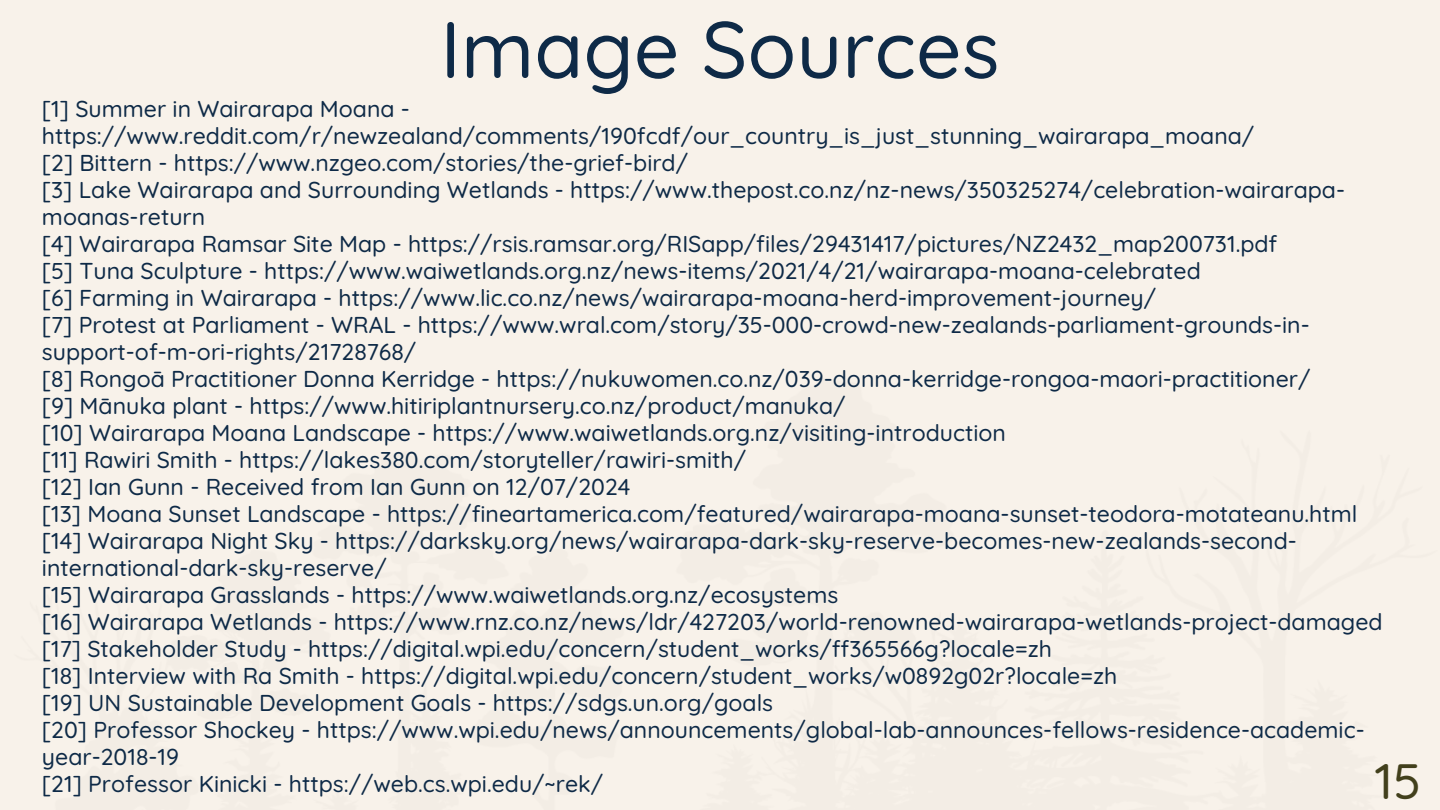
<style>
.page{position:relative;width:1440px;height:810px;background:#f8f2ea}
.page>*{position:absolute;margin:0;border:0;box-sizing:border-box;transform-origin:0 0}
.t1{font:500 80px "Quicksand";color:#0e2a47}
.t2{font:500 50px "Quicksand";color:#42401c}
.t3{font:500 23px/27px "Quicksand";color:#0e2a47}
</style>
<div class="page">
<h1 class="t1" style="left:440px;top:-2px;width:561px">Image Sources</h1>
<p class="t3" style="left:42px;top:95px;width:1214px">[1] Summer in Wairarapa Moana - https://www.reddit.com/r/newzealand/comments/190fcdf/our_country_is_just_stunning_wairarapa_moana/</p>
<p class="t3" style="left:42px;top:149px;width:648px">[2] Bittern - https://www.nzgeo.com/stories/the-grief-bird/</p>
<p class="t3" style="left:42px;top:176px;width:1305px">[3] Lake Wairarapa and Surrounding Wetlands - https://www.thepost.co.nz/nz-news/350325274/celebration-wairarapa&shy;moanas-return</p>
<p class="t3" style="left:42px;top:230px;width:1237px">[4] Wairarapa Ramsar Site Map - https://rsis.ramsar.org/RISapp/files/29431417/pictures/NZ2432_map200731.pdf</p>
<p class="t3" style="left:42px;top:257px;width:1160px">[5] Tuna Sculpture - https://www.waiwetlands.org.nz/news-items/2021/4/21/wairarapa-moana-celebrated</p>
<p class="t3" style="left:42px;top:284px;width:1116px">[6] Farming in Wairarapa - https://www.lic.co.nz/news/wairarapa-moana-herd-improvement-journey/</p>
<p class="t3" style="left:42px;top:311px;width:1269px">[7] Protest at Parliament - WRAL - https://www.wral.com/story/35-000-crowd-new-zealands-parliament-grounds-in&shy;support-of-m-ori-rights/21728768/</p>
<p class="t3" style="left:42px;top:365px;width:1270px">[8] Rongoā Practitioner Donna Kerridge - https://nukuwomen.co.nz/039-donna-kerridge-rongoa-maori-practitioner/</p>
<p class="t3" style="left:42px;top:392px;width:805px">[9] Mānuka plant - https://www.hitiriplantnursery.co.nz/product/manuka/</p>
<p class="t3" style="left:42px;top:419px;width:965px">[10] Wairarapa Moana Landscape - https://www.waiwetlands.org.nz/visiting-introduction</p>
<p class="t3" style="left:42px;top:446px;width:706px">[11] Rawiri Smith - https://lakes380.com/storyteller/rawiri-smith/</p>
<p class="t3" style="left:42px;top:473px;width:590px">[12] Ian Gunn - Received from Ian Gunn on 12/07/2024</p>
<p class="t3" style="left:42px;top:500px;width:1317px">[13] Moana Sunset Landscape - https://fineartamerica.com/featured/wairarapa-moana-sunset-teodora-motateanu.html</p>
<p class="t3" style="left:42px;top:527px;width:1256px">[14] Wairarapa Night Sky - https://darksky.org/news/wairarapa-dark-sky-reserve-becomes-new-zealands-second&shy;international-dark-sky-reserve/</p>
<p class="t3" style="left:42px;top:581px;width:798px">[15] Wairarapa Grasslands - https://www.waiwetlands.org.nz/ecosystems</p>
<p class="t3" style="left:42px;top:608px;width:1342px">[16] Wairarapa Wetlands - https://www.rnz.co.nz/news/ldr/427203/world-renowned-wairarapa-wetlands-project-damaged</p>
<p class="t3" style="left:42px;top:635px;width:1012px">[17] Stakeholder Study - https://digital.wpi.edu/concern/student_works/ff365566g?locale=zh</p>
<p class="t3" style="left:42px;top:662px;width:1077px">[18] Interview with Ra Smith - https://digital.wpi.edu/concern/student_works/w0892g02r?locale=zh</p>
<p class="t3" style="left:42px;top:689px;width:733px">[19] UN Sustainable Development Goals - https://sdgs.un.org/goals</p>
<p class="t3" style="left:42px;top:716px;width:1324px">[20] Professor Shockey - https://www.wpi.edu/news/announcements/global-lab-announces-fellows-residence-academic&shy;year-2018-19</p>
<p class="t3" style="left:42px;top:770px;width:563px">[21] Professor Kinicki - https://web.cs.wpi.edu/~rek/</p>
<p class="t2" style="left:1374px;top:749px;width:48px">15</p>
</div>
